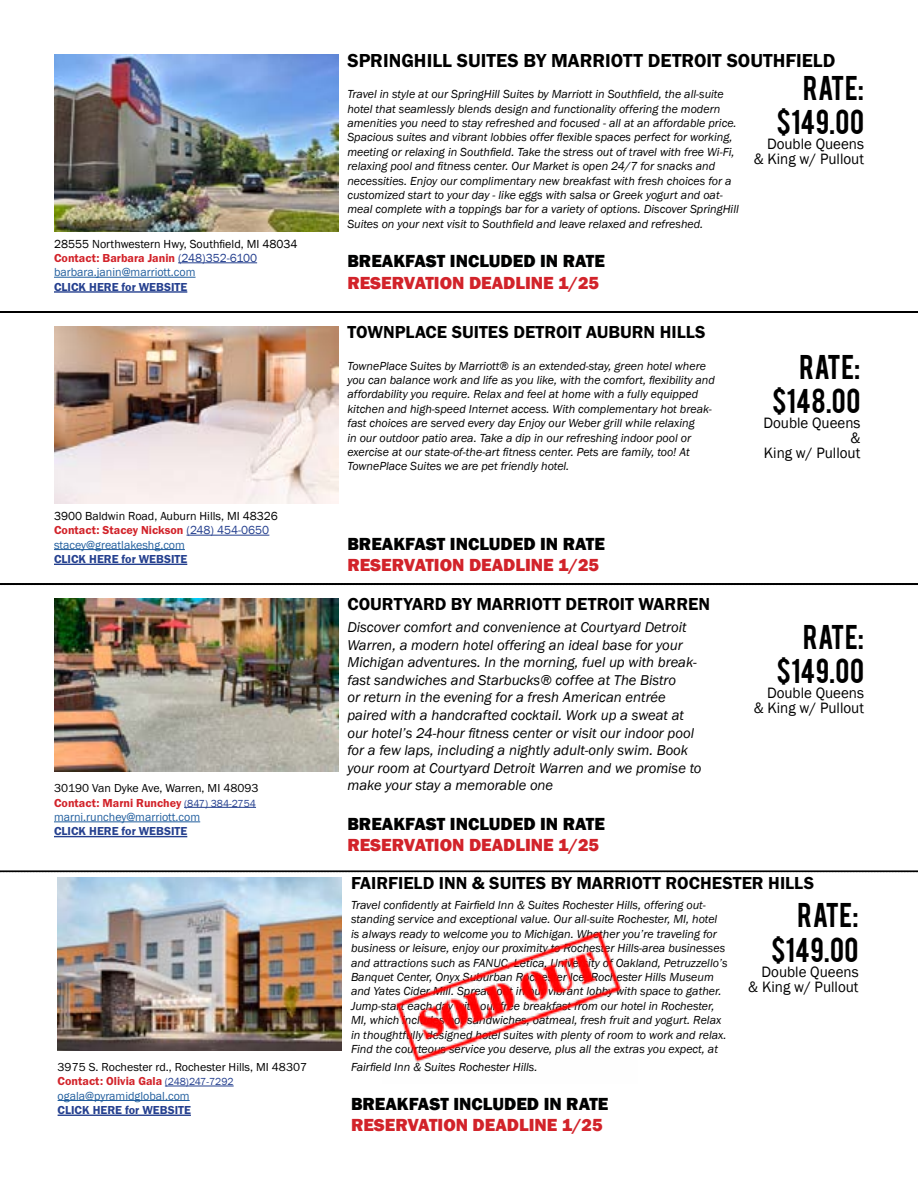
<style>
.page{position:relative;width:918px;height:1188px;background:#fff}
.page>*{position:absolute;margin:0;border:0;box-sizing:border-box;transform-origin:0 0}
.t1{font:27px/34.5px "Bebas";letter-spacing:.015em;color:#000;text-align:right}
.t2{font:19.5px "Franklin Gothic URW Dem";color:#000}
.t3{font:18px "Franklin Gothic URW Dem";color:#000}
.t4{font:800 18px "Franklin Gothic";color:#000101}
.t5{font:800 18px "Franklin Gothic";color:#d2232a}
.t6{font:15.45px/15px "Franklin Gothic";color:#000;text-align:right}
.t7{font:italic 14.7px/17.5px "Franklin Gothic";color:#000101}
.t8{font:italic 12px/14.4px "Franklin Gothic";color:#000101}
.t9{font:12px "Franklin Gothic URW Dem";color:#d2232a}
.t10{font:12px "Franklin Gothic";color:#215e9e}
.t11{font:12px "Franklin Gothic URW Dem";color:#25408f}
.t12{font:12px "Franklin Gothic";color:#000}
.t13{font:12px "Franklin Gothic URW Boo";color:#000}
.s1{font-family:"Franklin Gothic";color:#25408f}
.s2{font-family:"Franklin Gothic";font-size:10.5px;color:#25408f}
</style>
<div class="page">
<svg style="left:0;top:870px;width:918px;height:2px;background:#363636"></svg>
<hr style="left:0;top:583px;width:918px;height:2px;background:#010101">
<hr style="left:0;top:311px;width:918px;height:2px;background:#000">
<img style="left:54px;top:598px;width:284px;height:174px">
<hr style="left:184px;top:807px;width:72px;height:1px;background:#25408f">
<hr style="left:54px;top:822px;width:146px;height:1px;background:#215e9e">
<hr style="left:54px;top:836px;width:133px;height:1px;background:#25408f">
<img style="left:58px;top:877px;width:284px;height:173px">
<hr style="left:165px;top:1086px;width:69px;height:1px;background:#25408f">
<hr style="left:58px;top:1100px;width:132px;height:1px;background:#215e9e">
<hr style="left:58px;top:1115px;width:133px;height:1px;background:#25408f">
<img style="left:395px;top:931px;width:227px;height:131px">
<hr style="left:187px;top:535px;width:82px;height:1px;background:#25408f">
<hr style="left:54px;top:549px;width:131px;height:1px;background:#215e9e">
<hr style="left:54px;top:564px;width:133px;height:1px;background:#25408f">
<img style="left:54px;top:326px;width:284px;height:177px">
<hr style="left:178px;top:263px;width:79px;height:1px;background:#25408f">
<hr style="left:54px;top:277px;width:142px;height:1px;background:#215e9e">
<hr style="left:54px;top:291px;width:133px;height:2px;background:#25408f">
<img style="left:54px;top:54px;width:284px;height:177px">
<p class="t12" style="left:54px;top:236px;width:245px">28555 Northwestern Hwy, Southfield, MI 48034</p>
<p class="t9" style="left:54px;top:251px;width:205px">Contact: Barbara Janin <span class="s1">(248)352-6100</span></p>
<p class="t10" style="left:54px;top:265px;width:143px">barbara.janin@marriott.com</p>
<p class="t11" style="left:54px;top:279px;width:135px">CLICK HERE for WEBSITE</p>
<p class="t12" style="left:54px;top:508px;width:225px">3900 Baldwin Road, Auburn Hills, MI 48326</p>
<p class="t9" style="left:54px;top:523px;width:217px">Contact: Stacey Nickson <span class="s1">(248) 454-0650</span></p>
<p class="t10" style="left:54px;top:537px;width:132px">stacey@greatlakeshg.com</p>
<p class="t11" style="left:54px;top:552px;width:135px">CLICK HERE for WEBSITE</p>
<p class="t13" style="left:54px;top:781px;width:206px">30190 Van Dyke Ave, Warren, MI 48093</p>
<p class="t9" style="left:54px;top:795px;width:204px">Contact: Marni Runchey <span class="s2">(847) 384-2754</span></p>
<p class="t10" style="left:54px;top:810px;width:148px">marni.runchey@marriott.com</p>
<p class="t11" style="left:54px;top:824px;width:135px">CLICK HERE for WEBSITE</p>
<p class="t13" style="left:58px;top:1059px;width:251px">3975 S. Rochester rd., Rochester Hills, MI 48307</p>
<p class="t9" style="left:58px;top:1074px;width:178px">Contact: Olivia Gala <span class="s2">(248)247-7292</span></p>
<p class="t10" style="left:58px;top:1088px;width:134px">ogala@pyramidglobal.com</p>
<p class="t11" style="left:58px;top:1103px;width:135px">CLICK HERE for WEBSITE</p>
<h2 class="t2" style="left:347px;top:48px;width:489px">SPRINGHILL SUITES BY MARRIOTT DETROIT SOUTHFIELD</h2>
<p class="t8" style="left:347px;top:87px;width:393px">Travel in style at our SpringHill Suites by Marriott in Southfield, the all-suite hotel that seamlessly blends design and functionality offering the modern amenities you need to stay refreshed and focused - all at an affordable price.<br>Spacious suites and vibrant lobbies offer flexible spaces perfect for working, meeting or relaxing in Southfield. Take the stress out of travel with free Wi-Fi, relaxing pool and fitness center. Our Market is open 24/7 for snacks and necessities. Enjoy our complimentary new breakfast with fresh choices for a customized start to your day - like eggs with salsa or Greek yogurt and oat&shy;meal complete with a toppings bar for a variety of options. Discover SpringHill Suites on your next visit to Southfield and leave relaxed and refreshed.</p>
<h3 class="t4" style="left:347px;top:249px;width:259px">BREAKFAST INCLUDED IN RATE</h3>
<h3 class="t5" style="left:347px;top:271px;width:253px">RESERVATION DEADLINE 1/25</h3>
<h3 class="t3" style="left:347px;top:321px;width:360px">TOWNPLACE SUITES DETROIT AUBURN HILLS</h3>
<p class="t8" style="left:347px;top:359px;width:369px">TownePlace Suites by Marriott® is an extended-stay, green hotel where you can balance work and life as you like, with the comfort, flexibility and affordability you require. Relax and feel at home with a fully equipped kitchen and high-speed Internet access. With complementary hot break&shy;fast choices are served every day Enjoy our Weber grill while relaxing<br>in our outdoor patio area. Take a dip in our refreshing indoor pool or exercise at our state-of-the-art fitness center. Pets are family, too! At TownePlace Suites we are pet friendly hotel.</p>
<h1 class="t1" style="left:777px;top:69px;width:89px">RATE: $149.00</h1>
<p class="t6" style="left:754px;top:137px;width:112px">Double Queens &amp; King w/ Pullout</p>
<h1 class="t1" style="left:772px;top:348px;width:90px">RATE: $148.00</h1>
<p class="t6" style="left:763px;top:416px;width:99px">Double Queens &amp;<br>King w/ Pullout</p>
<h3 class="t4" style="left:347px;top:532px;width:259px">BREAKFAST INCLUDED IN RATE</h3>
<h3 class="t5" style="left:347px;top:554px;width:253px">RESERVATION DEADLINE 1/25</h3>
<h3 class="t3" style="left:347px;top:593px;width:364px">COURTYARD BY MARRIOTT DETROIT WARREN</h3>
<p class="t7" style="left:347px;top:619px;width:356px">Discover comfort and convenience at Courtyard Detroit Warren, a modern hotel offering an ideal base for your Michigan adventures. In the morning, fuel up with break&shy;fast sandwiches and Starbucks® coffee at The Bistro<br>or return in the evening for a fresh American entrée paired with a handcrafted cocktail. Work up a sweat at our hotel’s 24-hour fitness center or visit our indoor pool for a few laps, including a nightly adult-only swim. Book your room at Courtyard Detroit Warren and we promise to make your stay a memorable one</p>
<h3 class="t4" style="left:347px;top:812px;width:259px">BREAKFAST INCLUDED IN RATE</h3>
<h3 class="t5" style="left:347px;top:833px;width:253px">RESERVATION DEADLINE 1/25</h3>
<h1 class="t1" style="left:777px;top:618px;width:89px">RATE: $149.00</h1>
<p class="t6" style="left:754px;top:686px;width:112px">Double Queens &amp; King w/ Pullout</p>
<h3 class="t3" style="left:351px;top:872px;width:465px">FAIRFIELD INN &amp; SUITES BY MARRIOTT ROCHESTER HILLS</h3>
<p class="t8" style="left:351px;top:898px;width:378px">Travel confidently at Fairfield Inn &amp; Suites Rochester Hills, offering out&shy;standing service and exceptional value. Our all-suite Rochester, MI, hotel is always ready to welcome you to Michigan. Whether you’re traveling for business or leisure, enjoy our proximity to Rochester Hills-area businesses and attractions such as FANUC, Letica, University of Oakland, Petruzzello’s Banquet Center, Onyx Suburban Rochester Ice, Rochester Hills Museum and Yates Cider Mill. Spread out in our vibrant lobby with space to gather.<br>Jump-start each day with our free breakfast from our hotel in Rochester, MI, which includes hot sandwiches, oatmeal, fresh fruit and yogurt. Relax in thoughtfully designed hotel suites with plenty of room to work and relax.<br>Find the courteous service you deserve, plus all the extras you expect, at</p>
<p class="t8" style="left:351px;top:1060px;width:188px">Fairfield Inn &amp; Suites Rochester Hills.</p>
<h3 class="t4" style="left:351px;top:1092px;width:259px">BREAKFAST INCLUDED IN RATE</h3>
<h3 class="t5" style="left:351px;top:1114px;width:253px">RESERVATION DEADLINE 1/25</h3>
<h1 class="t1" style="left:771px;top:896px;width:89px">RATE: $149.00</h1>
<p class="t6" style="left:748px;top:964px;width:112px">Double Queens &amp; King w/ Pullout</p>
</div>
